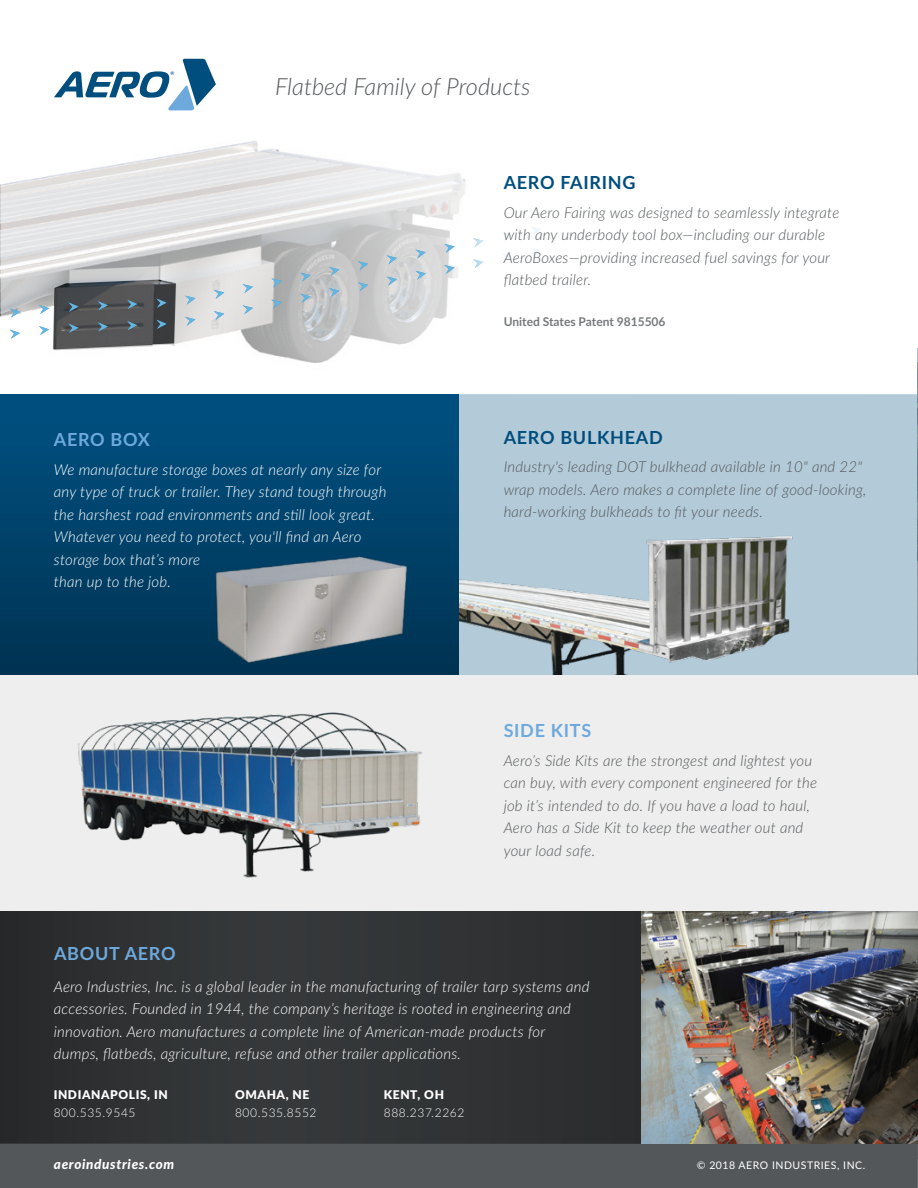
<style>
.page{position:relative;width:918px;height:1188px;background:#fff}
.page>*{position:absolute;margin:0;border:0;box-sizing:border-box;transform-origin:0 0}
.t1{font:italic 300 23.7px "Lato";color:#54575a}
.t2{font:700 18px "Lato";letter-spacing:.04em;color:#6da9dc}
.t3{font:700 18px "Lato";letter-spacing:.04em;color:#004e7d}
.t4{font:italic 300 15px/22.5px "Lato";letter-spacing:.015em;color:#fff}
.t5{font:italic 300 15px/22.5px "Lato";letter-spacing:.015em;color:#54575a}
.t6{font:italic 800 13.5px "Lato";letter-spacing:.05em;color:#fff}
.t7{font:300 12px "Lato";letter-spacing:.05em;color:#fff}
.t8{font:900 12px "Lato";letter-spacing:.05em;color:#fff}
.t9{font:700 12px "Lato";color:#76797b}
.t10{font:10.5px "Lato";letter-spacing:.05em;color:#fff}
</style>
<div class="page">
<svg style="left:0;top:146px;width:226px;height:204px"></svg>
<svg style="left:226px;top:141px;width:239px;height:222px"></svg>
<svg style="left:10px;top:308px;width:10px;height:10px"></svg>
<svg style="left:39px;top:305px;width:10px;height:9px"></svg>
<svg style="left:68px;top:302px;width:10px;height:10px"></svg>
<svg style="left:98px;top:301px;width:10px;height:9px"></svg>
<svg style="left:127px;top:300px;width:10px;height:9px"></svg>
<svg style="left:157px;top:299px;width:9px;height:9px"></svg>
<svg style="left:185px;top:296px;width:10px;height:9px"></svg>
<svg style="left:214px;top:290px;width:10px;height:9px"></svg>
<svg style="left:243px;top:284px;width:10px;height:9px"></svg>
<svg style="left:271px;top:278px;width:11px;height:9px"></svg>
<svg style="left:300px;top:273px;width:11px;height:9px"></svg>
<svg style="left:329px;top:267px;width:10px;height:9px"></svg>
<svg style="left:358px;top:261px;width:10px;height:9px"></svg>
<svg style="left:387px;top:255px;width:10px;height:9px"></svg>
<svg style="left:415px;top:250px;width:11px;height:9px"></svg>
<svg style="left:444px;top:244px;width:11px;height:9px"></svg>
<svg style="left:10px;top:330px;width:10px;height:9px"></svg>
<svg style="left:39px;top:326px;width:10px;height:9px"></svg>
<svg style="left:68px;top:324px;width:10px;height:9px"></svg>
<svg style="left:98px;top:322px;width:10px;height:10px"></svg>
<svg style="left:127px;top:321px;width:10px;height:9px"></svg>
<svg style="left:157px;top:320px;width:9px;height:9px"></svg>
<svg style="left:185px;top:317px;width:10px;height:9px"></svg>
<svg style="left:214px;top:311px;width:10px;height:9px"></svg>
<svg style="left:243px;top:305px;width:10px;height:9px"></svg>
<svg style="left:271px;top:300px;width:11px;height:9px"></svg>
<svg style="left:300px;top:294px;width:11px;height:9px"></svg>
<svg style="left:329px;top:288px;width:10px;height:9px"></svg>
<svg style="left:358px;top:282px;width:10px;height:9px"></svg>
<svg style="left:387px;top:277px;width:10px;height:9px"></svg>
<svg style="left:415px;top:271px;width:11px;height:9px"></svg>
<svg style="left:444px;top:265px;width:11px;height:9px"></svg>
<div style="left:459px;top:394px;width:459px;height:282px;background:#b3cad8"></div>
<img style="left:459px;top:536px;width:401px;height:140px">
<div style="left:0;top:911px;width:918px;height:275px;background:#303234"></div>
<div style="left:0;top:1144px;width:918px;height:44px;background:#54575a"></div>
<svg style="left:54px;top:59px;width:162px;height:51px"></svg>
<div style="left:0;top:394px;width:459px;height:282px;background:linear-gradient(to bottom,#005181,#003352)"></div>
<div style="left:461px;top:142px;width:277px;height:201px;background:#fff;border-radius:50%"></div>
<img style="left:201px;top:541px;width:221px;height:132px">
<svg style="left:917px;top:347px;width:1px;height:841px"></svg>
<img style="left:642px;top:911px;width:276px;height:233px">
<div style="left:0;top:676px;width:918px;height:235px;background:#eee"></div>
<img style="left:78px;top:712px;width:344px;height:166px">
<h1 class="t1" style="left:275px;top:69px;width:257px">Flatbed Family of Products</h1>
<p class="t2" style="left:54px;top:426px;width:98px">AERO BOX</p>
<p class="t4" style="left:54px;top:457px;width:334px">We manufacture storage boxes at nearly any size for any type of truck or trailer. They stand tough through the harshest road environments and still look great.<br>Whatever you need to protect, you'll find an Aero storage box that’s more<br>than up to the job.</p>
<p class="t2" style="left:54px;top:941px;width:123px">ABOUT AERO</p>
<p class="t3" style="left:504px;top:170px;width:133px">AERO FAIRING</p>
<p class="t5" style="left:504px;top:201px;width:337px">Our Aero Fairing was designed to seamlessly integrate with any underbody tool box—including our durable AeroBoxes—providing increased fuel savings for your flatbed trailer.</p>
<p class="t9" style="left:504px;top:313px;width:163px">United States Patent 9815506</p>
<p class="t3" style="left:504px;top:424px;width:161px">AERO BULKHEAD</p>
<p class="t5" style="left:504px;top:455px;width:364px">Industry's leading DOT bulkhead available in 10" and 22" wrap models. Aero makes a complete line of good-looking, hard-working bulkheads to fit your needs.</p>
<p class="t2" style="left:504px;top:718px;width:89px">SIDE KITS</p>
<p class="t5" style="left:504px;top:749px;width:315px">Aero’s Side Kits are the strongest and lightest you can buy, with every component engineered for the job it’s intended to do. If you have a load to haul, Aero has a Side Kit to keep the weather out and your load safe.</p>
<p class="t4" style="left:54px;top:975px;width:537px">Aero Industries, Inc. is a global leader in the manufacturing of trailer tarp systems and accessories. Founded in 1944, the company’s heritage is rooted in engineering and innovation. Aero manufactures a complete line of American-made products for dumps, flatbeds, agriculture, refuse and other trailer applications.</p>
<p class="t8" style="left:54px;top:1085px;width:116px">INDIANAPOLIS, IN</p>
<p class="t7" style="left:54px;top:1104px;width:83px">800.535.9545</p>
<p class="t8" style="left:235px;top:1085px;width:76px">OMAHA, NE</p>
<p class="t7" style="left:235px;top:1104px;width:83px">800.535.8552</p>
<p class="t8" style="left:384px;top:1085px;width:62px">KENT, OH</p>
<p class="t7" style="left:384px;top:1104px;width:82px">888.237.2262</p>
<p class="t6" style="left:54px;top:1154px;width:122px">aeroindustries.com</p>
<p class="t10" style="left:697px;top:1158px;width:170px">© 2018 AERO INDUSTRIES, INC.</p>
</div>
